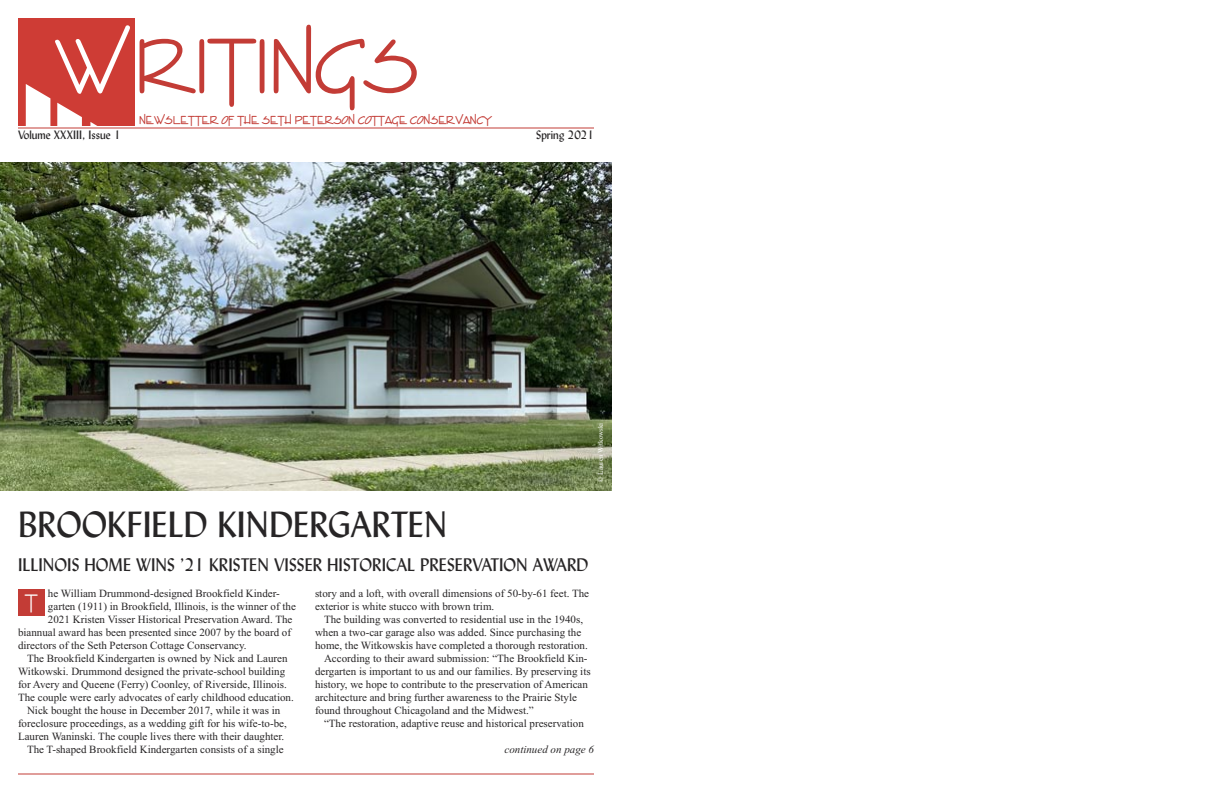
<style>
.page{position:relative;width:1224px;height:792px;background:#fff}
.page>*{position:absolute;margin:0;border:0;box-sizing:border-box;transform-origin:0 0}
.t1{font:75px "Stylistic SF";color:#c33c36}
.t2{font:36px "Lydian BT";color:#272526}
.t3{font:20px "Stylistic SF";color:#fff}
.t4{font:18px "Lydian BT";color:#272526}
.t5{font:12px "Lydian BT";color:#272526}
.t6{font:11px/13px "Times New Roman";color:#272526}
.t7{font:11px "Stylistic SF Bold";color:#c33c36}
.t8{font:italic 11px "Times New Roman";color:#272526}
.t9{font:7px "Times New Roman";color:#fff}
.s1{color:#fff}
</style>
<div class="page">
<hr style="left:18px;top:774px;width:576px;height:1px;background:#c33c36">
<hr style="left:18px;top:128px;width:576px;height:1px;background:#c33c36">
<div style="left:18px;top:18px;width:117px;height:108px;background:#ce3c35"></div>
<svg style="left:26px;top:84px;width:24px;height:42px"></svg>
<svg style="left:57px;top:103px;width:25px;height:23px"></svg>
<svg style="left:90px;top:122px;width:7px;height:4px"></svg>
<img style="left:0;top:162px;width:612px;height:328px">
<div style="left:18px;top:589px;width:27px;height:27px;background:#c33c36"></div>
<p class="t1" style="left:53px;top:23px;width:367px"><span class="s1">W</span>RITINGS</p>
<p class="t7" style="left:139px;top:113px;width:355px">NEWSLETTER OF THE SETH PETERSON COTTAGE CONSERVANCY</p>
<p class="t5" style="left:18px;top:131px;width:104px">Volume XXXIII, Issue 1</p>
<p class="t5" style="left:536px;top:131px;width:59px">Spring 2021</p>
<p class="t2" style="left:18px;top:512px;width:431px">BROOKFIELD KINDERGARTEN</p>
<p class="t9" style="left:598px;top:482px;width:60px;rotate:-90deg">© Lauren Witkowski</p>
<p class="t4" style="left:18px;top:558px;width:572px">ILLINOIS HOME WINS ’21 KRISTEN VISSER HISTORICAL PRESERVATION AWARD</p>
<p class="t6" style="left:315px;top:588px;width:276px">story and a loft, with overall dimensions of 50-by-61 feet. The exterior is white stucco with brown trim.</p>
<p class="t6" style="left:315px;top:614px;width:274px;text-align:center">The building was converted to residential use in the 1940s, when a two-car garage also was added. Since purchasing the home, the Witkowskis have completed a thorough restoration.</p>
<p class="t6" style="left:315px;top:653px;width:277px;text-indent:9px">According to their award submission: “The Brookfield Kin&shy;dergarten is important to us and our families. By preserving its history, we hope to contribute to the preservation of American architecture and bring further awareness to the Prairie Style found throughout Chicagoland and the Midwest.”</p>
<p class="t6" style="left:324px;top:718px;width:261px">“The restoration, adaptive reuse and historical preservation</p>
<p class="t8" style="left:504px;top:745px;width:91px">continued on page 6</p>
<p class="t6" style="left:48px;top:588px;width:233px">he William Drummond-designed Brookfield Kinder-</p>
<p class="t6" style="left:48px;top:601px;width:249px">garten (1911) in Brookfield, Illinois, is the winner of the</p>
<p class="t6" style="left:48px;top:614px;width:246px">2021 Kristen Visser Historical Preservation Award. The</p>
<p class="t6" style="left:18px;top:627px;width:275px">biannual award has been presented since 2007 by the board of</p>
<p class="t6" style="left:18px;top:640px;width:230px">directors of the Seth Peterson Cottage Conservancy.</p>
<p class="t6" style="left:18px;top:653px;width:277px;text-indent:9px">The Brookfield Kindergarten is owned by Nick and Lauren Witkowski. Drummond designed the private-school building for Avery and Queene (Ferry) Coonley, of Riverside, Illinois.<br>The couple were early advocates of early childhood education.</p>
<p class="t6" style="left:18px;top:705px;width:270px;text-align:center">Nick bought the house in December 2017, while it was in foreclosure proceedings, as a wedding gift for his wife-to-be,<br>Lauren Waninski. The couple lives there with their daughter.</p>
<p class="t6" style="left:27px;top:744px;width:258px">The T-shaped Brookfield Kindergarten consists of a single</p>
<p class="t3" style="left:25px;top:590px;width:14px">T</p>
</div>
